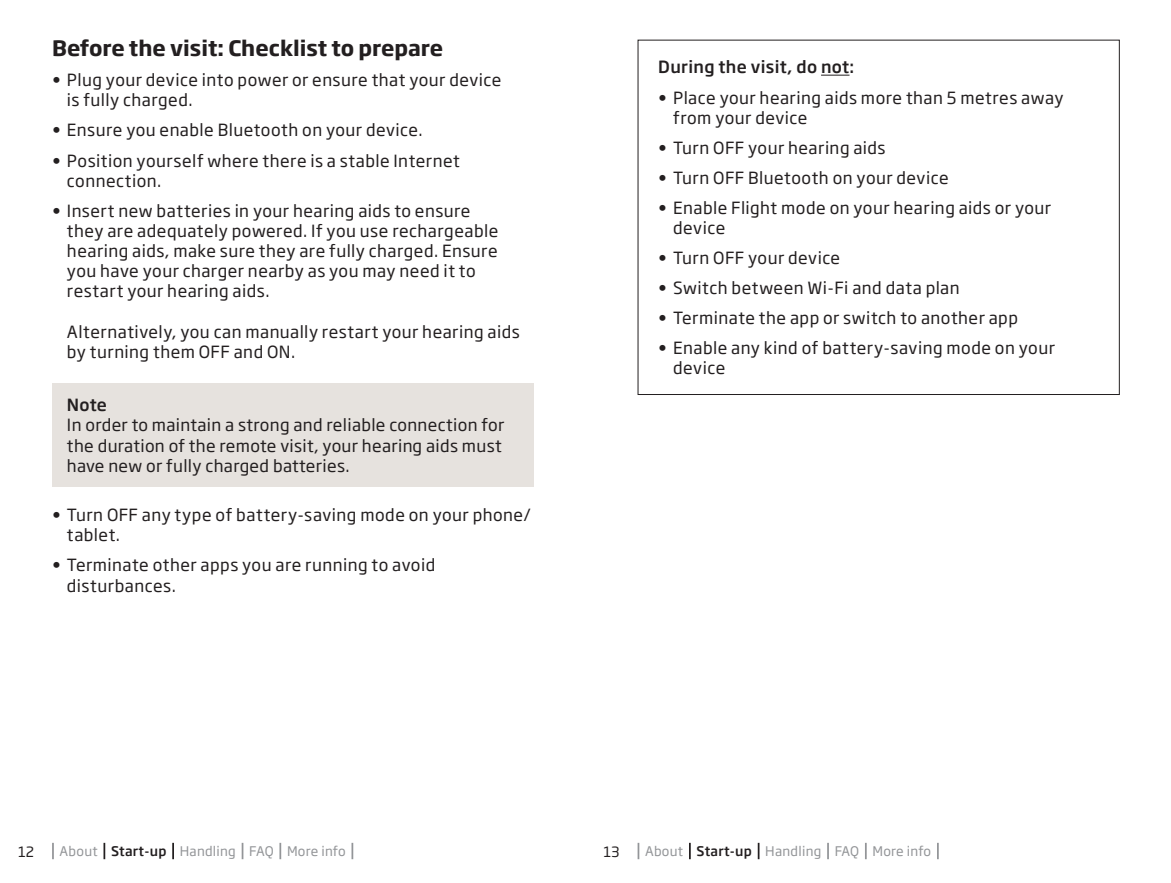
<style>
.page{position:relative;width:1171px;height:883px;background:#fff}
.page>*{position:absolute;margin:0;border:0;box-sizing:border-box;transform-origin:0 0}
.t1{font:700 21px "Soho Gothic Pro";color:#231f20}
.t2{font:16.62px/20.1px "Soho Gothic Pro";letter-spacing:.025em;color:#231f20}
.t3{font:500 16.62px "Soho Gothic Pro";letter-spacing:.02em;color:#231f20}
.t4{font:14px "Soho Gothic Pro";color:#231f20}
.t5{font:13.12px "Soho Gothic Pro";letter-spacing:.02em;color:#939598}
.s1{font-weight:500;color:#231f20}
</style>
<div class="page">
<svg style="left:52px;top:843px;width:2px;height:16px"></svg>
<svg style="left:103px;top:843px;width:2px;height:16px"></svg>
<svg style="left:172px;top:843px;width:2px;height:16px"></svg>
<svg style="left:242px;top:843px;width:1px;height:16px"></svg>
<svg style="left:279px;top:843px;width:2px;height:16px"></svg>
<svg style="left:351px;top:843px;width:2px;height:16px"></svg>
<svg style="left:637px;top:843px;width:2px;height:16px"></svg>
<svg style="left:689px;top:843px;width:2px;height:16px"></svg>
<svg style="left:758px;top:843px;width:1px;height:16px"></svg>
<svg style="left:827px;top:843px;width:2px;height:16px"></svg>
<svg style="left:865px;top:843px;width:2px;height:16px"></svg>
<svg style="left:937px;top:843px;width:2px;height:16px"></svg>
<div style="left:52px;top:383px;width:481px;height:104px;background:#e6e2de"></div>
<svg style="left:821px;top:75px;width:28px;height:1px"></svg>
<p class="t1" style="left:52px;top:32px;width:392px">Before the visit: Checklist to prepare</p>
<p class="t2" style="left:67px;top:69px;width:436px;text-indent:-15px">• Plug your device into power or ensure that your device is fully charged.</p>
<p class="t2" style="left:52px;top:119px;width:372px">• Ensure you enable Bluetooth on your device.</p>
<p class="t2" style="left:67px;top:149px;width:394px;text-indent:-15px">• Position yourself where there is a stable Internet connection.</p>
<p class="t2" style="left:67px;top:200px;width:433px;text-indent:-15px">• Insert new batteries in your hearing aids to ensure they are adequately powered. If you use rechargeable hearing aids, make sure they are fully charged. Ensure you have your charger nearby as you may need it to restart your hearing aids.</p>
<p class="t2" style="left:67px;top:320px;width:454px">Alternatively, you can manually restart your hearing aids by turning them OFF and ON.</p>
<p class="t3" style="left:67px;top:392px;width:42px">Note</p>
<p class="t2" style="left:67px;top:414px;width:439px">In order to maintain a strong and reliable connection for the duration of the remote visit, your hearing aids must have new or fully charged batteries.</p>
<p class="t2" style="left:67px;top:504px;width:465px;text-indent:-15px">• Turn OFF any type of battery-saving mode on your phone/ tablet.</p>
<p class="t2" style="left:67px;top:554px;width:370px;text-indent:-15px">• Terminate other apps you are running to avoid disturbances.</p>
<p class="t3" style="left:658px;top:54px;width:197px">During the visit, do not:</p>
<p class="t2" style="left:673px;top:86px;width:392px;text-indent:-15px">• Place your hearing aids more than 5 metres away from your device</p>
<p class="t2" style="left:658px;top:137px;width:229px">• Turn OFF your hearing aids</p>
<p class="t2" style="left:658px;top:167px;width:292px">• Turn OFF Bluetooth on your device</p>
<p class="t2" style="left:673px;top:197px;width:379px;text-indent:-15px">• Enable Flight mode on your hearing aids or your device</p>
<p class="t2" style="left:658px;top:247px;width:183px">• Turn OFF your device</p>
<p class="t2" style="left:658px;top:277px;width:303px">• Switch between Wi-Fi and data plan</p>
<p class="t2" style="left:658px;top:307px;width:361px">• Terminate the app or switch to another app</p>
<p class="t2" style="left:673px;top:337px;width:383px;text-indent:-15px">• Enable any kind of battery-saving mode on your device</p>
<p class="t4" style="left:18px;top:841px;width:18px">12</p>
<p class="t5" style="left:60px;top:841px;width:287px">About <span class="s1">Start-up</span> Handling FAQ More info</p>
<p class="t4" style="left:603px;top:841px;width:18px">13</p>
<p class="t5" style="left:645px;top:841px;width:287px">About <span class="s1">Start-up</span> Handling FAQ More info</p>
</div>
